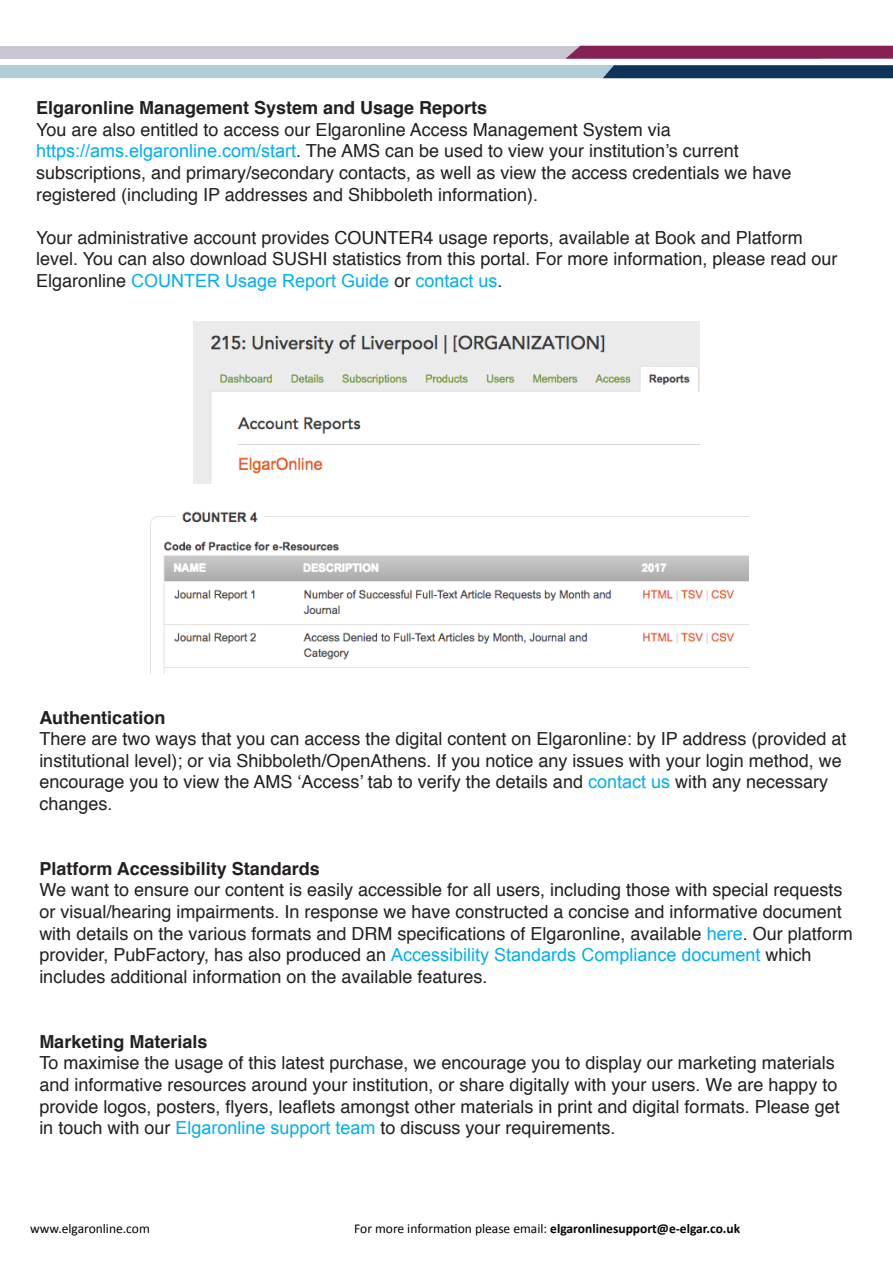
<style>
.page{position:relative;width:893px;height:1263px;background:#fff}
.page>*{position:absolute;margin:0;border:0;box-sizing:border-box;transform-origin:0 0}
.t1{font:18px/21.6px "Helvetica";color:#231f20}
.t2{font:700 18px "Helvetica";color:#231f20}
.t3{font:700 13.5px "Calibri";color:#000}
.t4{font:13.5px "Calibri";color:#000}
.s1{font-family:"Arial";color:#00aeef}
.s2{font-weight:400}
</style>
<div class="page">
<div style="left:0;top:46px;width:820px;height:13px;background:#cac6d1"></div>
<svg style="left:566px;top:46px;width:327px;height:13px;background:#882958"></svg>
<div style="left:0;top:65px;width:893px;height:13px;background:#b2cdd8"></div>
<svg style="left:603px;top:65px;width:290px;height:13px;background:#163a5d"></svg>
<img style="left:193px;top:321px;width:506px;height:163px">
<img style="left:150px;top:511px;width:598px;height:162px">
<p class="t2" style="left:36px;top:93px;width:453px">Elgaronline Management System and Usage Reports</p>
<p class="t1" style="left:36px;top:119px;width:636px">You are also entitled to access our Elgaronline Access Management System via</p>
<p class="t1" style="left:36px;top:141px;width:757px"><span class="s1">https://ams.elgaronline.com/start</span>. The AMS can be used to view your institution’s current subscriptions, and primary/secondary contacts, as well as view the access credentials we have registered (including IP addresses and Shibboleth information).</p>
<p class="t1" style="left:36px;top:227px;width:803px">Your administrative account provides COUNTER4 usage reports, available at Book and Platform level. You can also download SUSHI statistics from this portal. For more information, please read our<br>Elgaronline <span class="s1">COUNTER Usage Report Guide</span> or <span class="s1">contact us</span>.</p>
<p class="t2" style="left:39px;top:703px;width:128px">Authentication</p>
<p class="t1" style="left:39px;top:729px;width:809px">There are two ways that you can access the digital content on Elgaronline: by IP address (provided at institutional level); or via Shibboleth/OpenAthens. If you notice any issues with your login method, we encourage you to view the AMS ‘Access’ tab to verify the details and <span class="s1">contact us</span> with any necessary changes.</p>
<p class="t2" style="left:39px;top:854px;width:282px">Platform Accessibility Standards</p>
<p class="t1" style="left:39px;top:880px;width:815px">We want to ensure our content is easily accessible for all users, including those with special requests or visual/hearing impairments. In response we have constructed a concise and informative document with details on the various formats and DRM specifications of Elgaronline, available <span class="s1">here</span>. Our platform provider, PubFactory, has also produced an <span class="s1">Accessibility Standards Compliance document</span> which includes additional information on the available features.</p>
<p class="t2" style="left:39px;top:1027px;width:170px">Marketing Materials</p>
<p class="t1" style="left:39px;top:1053px;width:802px">To maximise the usage of this latest purchase, we encourage you to display our marketing materials and informative resources around your institution, or share digitally with your users. We are happy to provide logos, posters, flyers, leaflets amongst other materials in print and digital formats. Please get in touch with our <span class="s1">Elgaronline support team</span> to discuss your requirements.</p>
<p class="t4" style="left:30px;top:1220px;width:121px">www.elgaronline.com</p>
<p class="t3" style="left:354px;top:1220px;width:388px"><span class="s2">For more information please email:</span> elgaronlinesupport@e-elgar.co.uk</p>
</div>
